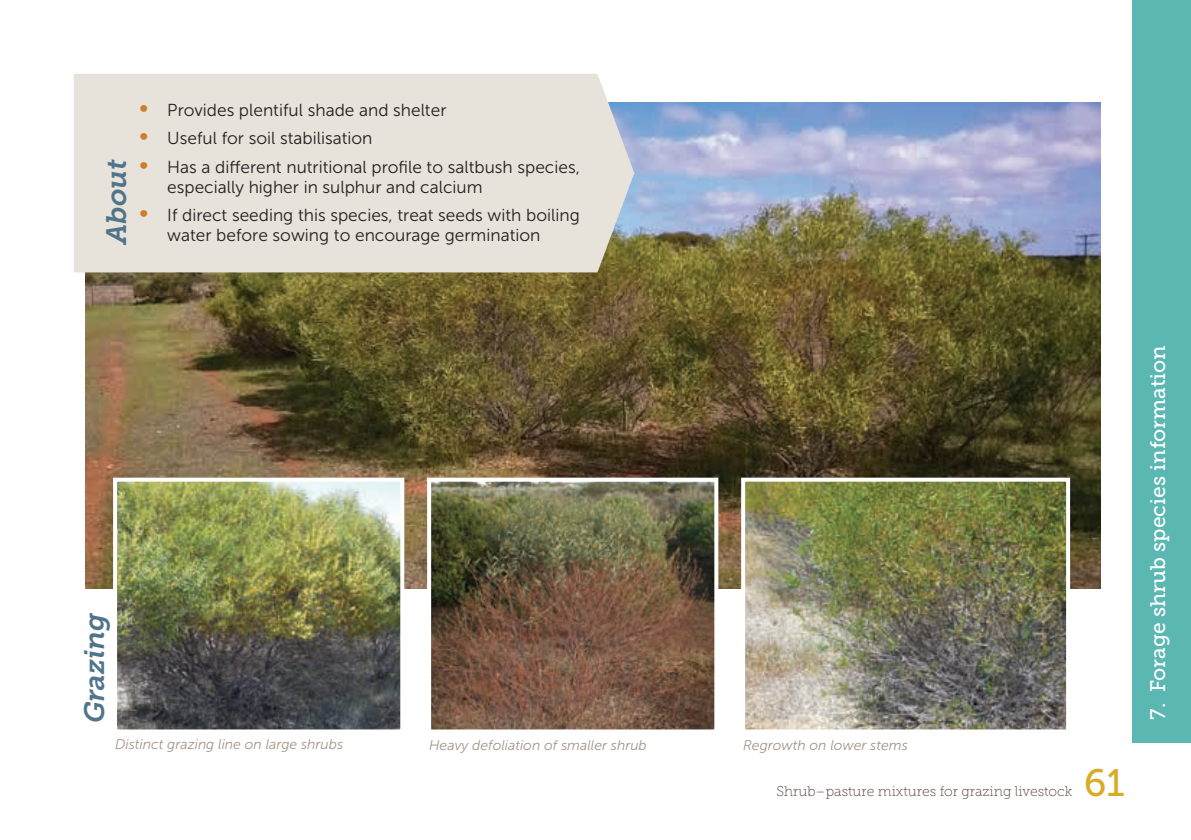
<style>
.page{position:relative;width:1191px;height:840px;background:#fff}
.page>*{position:absolute;margin:0;border:0;box-sizing:border-box;transform-origin:0 0}
.t1{font:38px "Museo Slab 500";color:#d9ab26}
.t2{font:italic 28px "Museo Slab 700";letter-spacing:-.005em;color:#50748a}
.t3{font:21px "Museo Slab 500";color:#fff}
.t4{font:17.2px/20px "Museo Sans 300";color:#231f20}
.t5{font:italic 14px "Museo Sans 300";color:#a59484}
.t6{font:14px "Museo Slab 100";color:#5a3c3c}
.s1{font-family:"Museo Sans 100";font-size:26px;color:#cc7e2d}
</style>
<div class="page">
<div style="left:1132px;top:0;width:59px;height:742px;background:#5ab7b2"></div>
<img style="left:85px;top:103px;width:1015px;height:485px">
<img style="left:118px;top:482px;width:281px;height:246px">
<div style="left:113px;top:477px;width:291px;height:256px;border:4px solid #fff"></div>
<img style="left:432px;top:482px;width:281px;height:246px">
<div style="left:427px;top:477px;width:291px;height:256px;border:4px solid #fff"></div>
<img style="left:746px;top:482px;width:319px;height:246px">
<div style="left:741px;top:477px;width:329px;height:256px;border:4px solid #fff"></div>
<div style="left:74px;top:74px;width:560px;height:198px;background:#e7e3da"></div>
<h2 class="t2" style="left:101px;top:244px;width:86px;rotate:-90deg">About</h2>
<p class="t4" style="left:139px;top:100px;width:309px"><span class="s1">•</span> Provides plentiful shade and shelter</p>
<p class="t4" style="left:139px;top:128px;width:235px"><span class="s1">•</span> Useful for soil stabilisation</p>
<p class="t4" style="left:167px;top:157px;width:414px;text-indent:-28px"><span class="s1">•</span> Has a different nutritional profile to saltbush species, especially higher in sulphur and calcium</p>
<p class="t4" style="left:139px;top:205px;width:442px"><span class="s1">•</span> If direct seeding this species, treat seeds with boiling</p>
<p class="t4" style="left:167px;top:225px;width:375px">water before sowing to encourage germination</p>
<h2 class="t2" style="left:79px;top:723px;width:112px;rotate:-90deg">Grazing</h2>
<p class="t5" style="left:115px;top:735px;width:230px">Distinct grazing line on large shrubs</p>
<p class="t5" style="left:429px;top:737px;width:219px">Heavy defoliation of smaller shrub</p>
<p class="t5" style="left:743px;top:737px;width:166px">Regrowth on lower stems</p>
<p class="t6" style="left:776px;top:783px;width:297px">Shrub–pasture mixtures for grazing livestock</p>
<h1 class="t1" style="left:1084px;top:761px;width:42px">61</h1>
<p class="t3" style="left:1146px;top:719px;width:376px;rotate:-90deg">7. Forage shrub species information</p>
</div>
